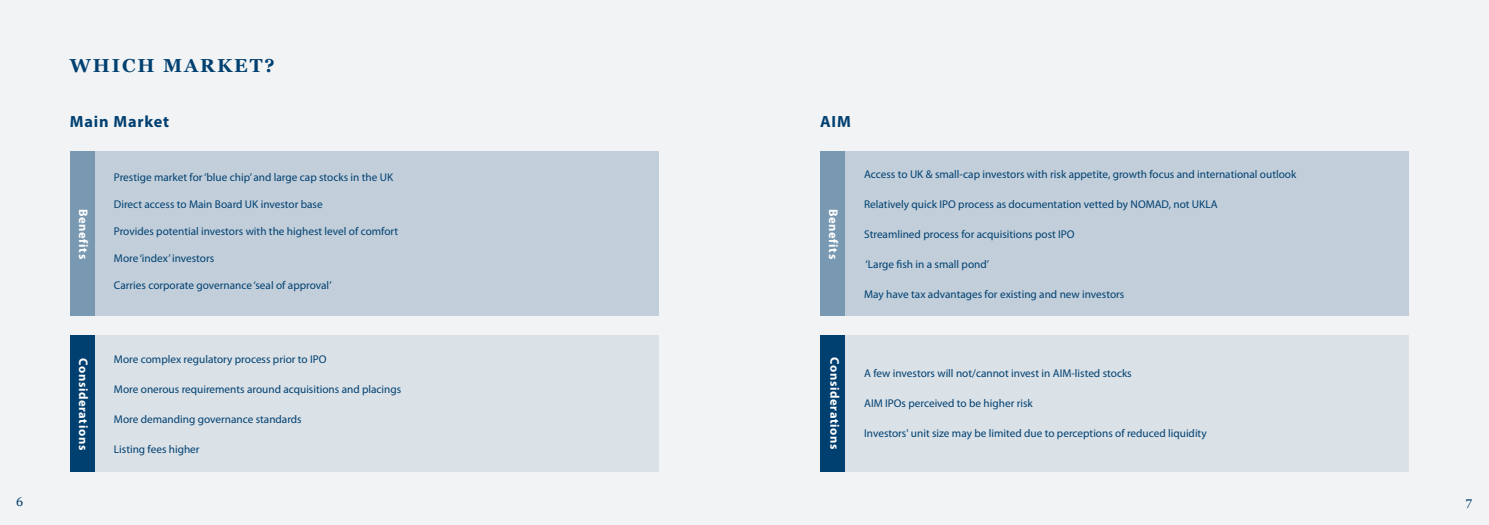
<style>
.page{position:relative;width:1489px;height:525px;background:#fff}
.page>*{position:absolute;margin:0;border:0;box-sizing:border-box;transform-origin:0 0}
.t1{font:700 18.75px "Georgia";letter-spacing:.1em;color:#004071}
.t2{font:700 16.25px "Myriad Pro";letter-spacing:.05em;color:#004071}
.t3{font:700 12.5px "Myriad Pro";letter-spacing:.05em;color:#fff}
.t4{font:12.5px "Georgia";color:#004071}
.t5{font:11.25px "Myriad Pro";color:#004071}
</style>
<div class="page">
<div style="left:0;top:0;width:1488px;height:524px;background:#f2f3f4"></div>
<div style="left:844px;top:335px;width:564px;height:136px;background:#dae1e7"></div>
<div style="left:95px;top:335px;width:563px;height:136px;background:#dae1e7"></div>
<div style="left:820px;top:151px;width:24px;height:165px;background:#7999b2"></div>
<div style="left:70px;top:151px;width:25px;height:165px;background:#7999b2"></div>
<div style="left:820px;top:335px;width:24px;height:136px;background:#004071"></div>
<div style="left:70px;top:335px;width:25px;height:136px;background:#004071"></div>
<div style="left:844px;top:151px;width:564px;height:165px;background:#c2cfda"></div>
<div style="left:95px;top:151px;width:563px;height:165px;background:#c2cfda"></div>
<p class="t1" style="left:70px;top:52px;width:206px">WHICH MARKET?</p>
<p class="t2" style="left:70px;top:113px;width:101px">Main Market</p>
<p class="t3" style="left:90px;top:208px;width:52px;rotate:90deg">Benefits</p>
<p class="t3" style="left:90px;top:358px;width:93px;rotate:90deg">Considerations</p>
<p class="t5" style="left:114px;top:171px;width:281px">Prestige market for ‘blue chip’ and large cap stocks in the UK</p>
<p class="t5" style="left:114px;top:198px;width:210px">Direct access to Main Board UK investor base</p>
<p class="t5" style="left:114px;top:225px;width:286px">Provides potential investors with the highest level of comfort</p>
<p class="t5" style="left:114px;top:252px;width:102px">More ‘index’ investors</p>
<p class="t5" style="left:114px;top:279px;width:219px">Carries corporate governance ‘seal of approval’</p>
<p class="t5" style="left:114px;top:353px;width:214px">More complex regulatory process prior to IPO</p>
<p class="t5" style="left:114px;top:383px;width:289px">More onerous requirements around acquisitions and placings</p>
<p class="t5" style="left:114px;top:413px;width:189px">More demanding governance standards</p>
<p class="t5" style="left:114px;top:443px;width:87px">Listing fees higher</p>
<p class="t2" style="left:820px;top:113px;width:32px">AIM</p>
<p class="t3" style="left:840px;top:208px;width:52px;rotate:90deg">Benefits</p>
<p class="t5" style="left:864px;top:168px;width:433px">Access to UK &amp; small-cap investors with risk appetite, growth focus and international outlook</p>
<p class="t5" style="left:864px;top:198px;width:355px">Relatively quick IPO process as documentation vetted by NOMAD, not UKLA</p>
<p class="t5" style="left:864px;top:228px;width:212px">Streamlined process for acquisitions post IPO</p>
<p class="t5" style="left:865px;top:258px;width:125px">‘Large fish in a small pond’</p>
<p class="t5" style="left:864px;top:288px;width:262px">May have tax advantages for existing and new investors</p>
<p class="t3" style="left:841px;top:357px;width:93px;rotate:90deg">Considerations</p>
<p class="t5" style="left:864px;top:367px;width:269px">A few investors will not/cannot invest in AIM-listed stocks</p>
<p class="t5" style="left:864px;top:397px;width:170px">AIM IPOs perceived to be higher risk</p>
<p class="t5" style="left:864px;top:427px;width:344px">Investors' unit size may be limited due to perceptions of reduced liquidity</p>
<p class="t4" style="left:16px;top:494px;width:9px">6</p>
<p class="t4" style="left:1465px;top:494px;width:8px">7</p>
</div>
